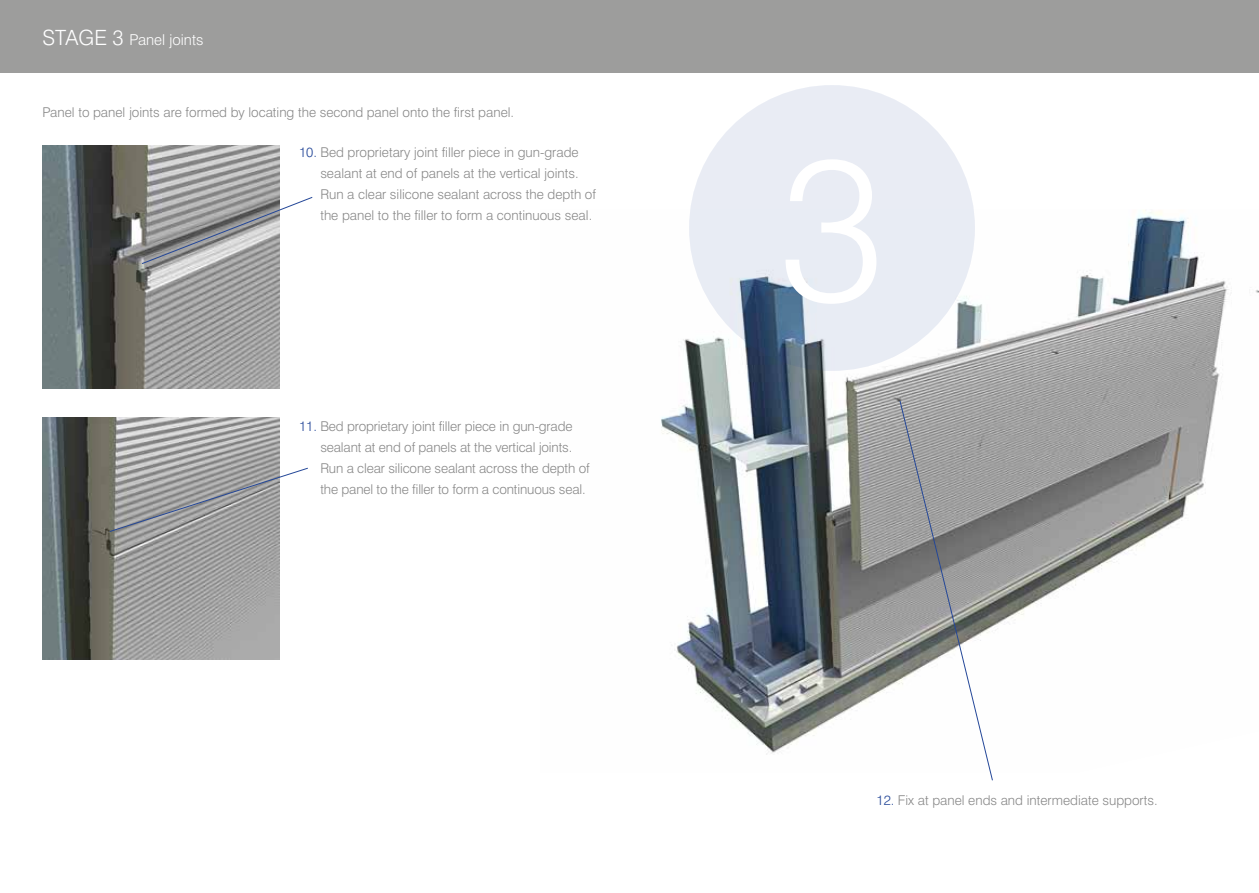
<style>
.page{position:relative;width:1259px;height:893px;background:#fff}
.page>*{position:absolute;margin:0;border:0;box-sizing:border-box;transform-origin:0 0}
.t1{font:300 201px "Swiss 721 BT";color:#fff}
.t2{font:300 15px "Swiss 721 BT";color:#fff}
.t3{font:300 13.5px/21px "Swiss 721 BT";color:#878787}
.s1{font-size:21px}
.s2{color:#244798}
</style>
<div class="page">
<img style="left:661px;top:210px;width:598px;height:545px">
<img style="left:43px;top:146px;width:236px;height:242px">
<img style="left:43px;top:417px;width:236px;height:243px">
<svg style="left:141px;top:196px;width:172px;height:69px"></svg>
<svg style="left:109px;top:467px;width:199px;height:65px;background:#a9aaab"></svg>
<svg style="left:899px;top:400px;width:94px;height:381px"></svg>
<div style="left:0;top:0;width:1259px;height:72px;background:#9d9d9c"></div>
<svg style="left:689px;top:85px;width:286px;height:286px;background:#dbe0ea"></svg>
<p class="t2" style="left:43px;top:30px;width:162px"><span class="s1">STAGE 3</span> Panel joints</p>
<p class="t3" style="left:43px;top:102px;width:473px">Panel to panel joints are formed by locating the second panel onto the first panel.</p>
<p class="t3" style="left:320px;top:141px;width:277px;text-indent:-21px"><span class="s2">10.</span> Bed proprietary joint filler piece in gun-grade sealant at end of panels at the vertical joints.<br>Run a clear silicone sealant across the depth of the panel to the filler to form a continuous seal.</p>
<p class="t3" style="left:320px;top:415px;width:271px;text-indent:-21px"><span class="s2">11.</span> Bed proprietary joint filler piece in gun-grade sealant at end of panels at the vertical joints.<br>Run a clear silicone sealant across the depth of the panel to the filler to form a continuous seal.</p>
<h1 class="t1" style="left:778px;top:106px;width:108px">3</h1>
<p class="t3" style="left:876px;top:789px;width:282px"><span class="s2">12.</span> Fix at panel ends and intermediate supports.</p>
</div>
